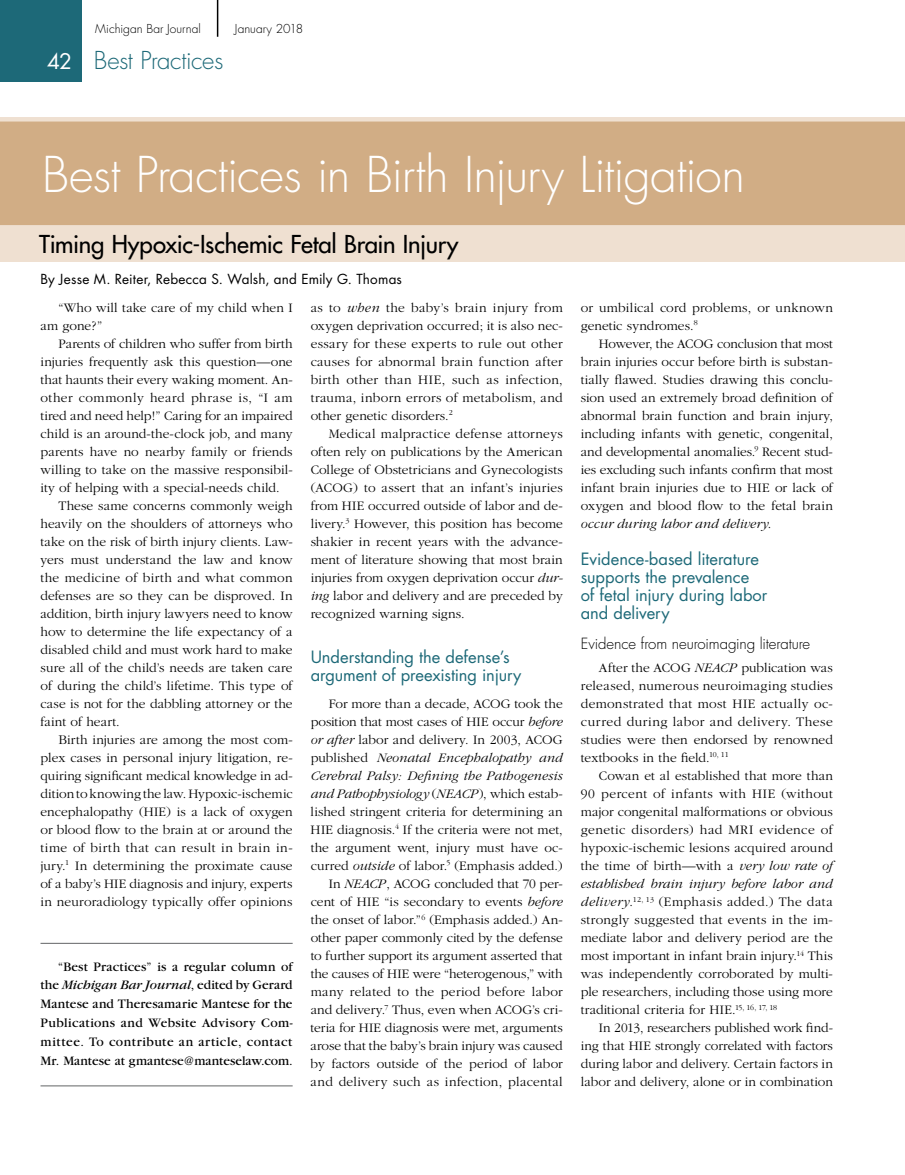
<style>
.page{position:relative;width:905px;height:1175px;background:#fff}
.page>*{position:absolute;margin:0;border:0;box-sizing:border-box;transform-origin:0 0}
.t1{font:300 48px "Futura";letter-spacing:-.02em;color:#fff}
.t2{font:24px "Futura";letter-spacing:-.01em;color:#000}
.t3{font:300 24px "Futura";letter-spacing:-.015em;color:#1d6978}
.t4{font:16.5px/18px "Futura";letter-spacing:-.005em;color:#1d6978}
.t5{font:300 15px "Futura";letter-spacing:-.01em;color:#000}
.t6{font:300 13.5px/18px "Garamond";letter-spacing:.005em;color:#000;text-align:justify}
.t7{font:13.5px/18.8px "Garamond";letter-spacing:.01em;color:#000;text-align:justify}
.t8{font:13.5px "Futura";letter-spacing:.015em;color:#000}
.t9{font:300 13.5px "Garamond";letter-spacing:.04em;color:#000}
.t10{font:300 13.5px "Garamond";letter-spacing:.035em;color:#000}
.t11{font:300 12px "Futura";color:#000}
.s1{font-weight:400;font-size:21px;color:#fff}
.s2{font-style:italic}
</style>
<div class="page">
<div style="left:0;top:0;width:82px;height:82px;background:#1d6978"></div>
<hr style="left:217px;top:0;width:1px;height:37px;background:#000">
<div style="left:0;top:225px;width:904px;height:36px;background:#efe0d1"></div>
<div style="left:0;top:117px;width:904px;height:108px;background:#d1ad85"></div>
<hr style="left:40px;top:943px;width:252px;height:1px;background:#636466">
<hr style="left:40px;top:1085px;width:252px;height:1px;background:#636466">
<p class="t11" style="left:95px;top:21px;width:107px">Michigan Bar Journal</p>
<p class="t11" style="left:235px;top:21px;width:70px">January 2018</p>
<h2 class="t3" style="left:47px;top:45px;width:178px"><span class="s1">42</span> Best Practices</h2>
<h1 class="t1" style="left:42px;top:143px;width:704px">Best Practices in Birth Injury Litigation</h1>
<h2 class="t2" style="left:39px;top:228px;width:421px">Timing Hypoxic-Ischemic Fetal Brain Injury</h2>
<p class="t8" style="left:40px;top:269px;width:363px">By Jesse M. Reiter, Rebecca S. Walsh, and Emily G. Thomas</p>
<p class="t6" style="left:41px;top:299px;width:253px;text-indent:18px">“Who will take care of my child when I am gone?”</p>
<p class="t6" style="left:58px;top:335px;width:236px">Parents of children who suffer from birth</p>
<p class="t6" style="left:41px;top:353px;width:254px">injuries frequently ask this question—one</p>
<p class="t6" style="left:41px;top:371px;width:254px">that haunts their every waking moment. An-</p>
<p class="t10" style="left:41px;top:390px;width:253px">other commonly heard phrase is, “I am</p>
<p class="t6" style="left:41px;top:407px;width:253px">tired and need help!” Caring for an impaired</p>
<p class="t6" style="left:41px;top:425px;width:254px">child is an around-the-clock job, and many</p>
<p class="t6" style="left:41px;top:443px;width:254px">parents have no nearby family or friends</p>
<p class="t6" style="left:41px;top:461px;width:254px">willing to take on the massive responsibil-</p>
<p class="t6" style="left:41px;top:479px;width:241px">ity of helping with a special-needs child.</p>
<p class="t6" style="left:58px;top:497px;width:236px">These same concerns commonly weigh</p>
<p class="t6" style="left:41px;top:515px;width:253px">heavily on the shoulders of attorneys who</p>
<p class="t6" style="left:41px;top:533px;width:254px">take on the risk of birth injury clients. Law-</p>
<p class="t6" style="left:41px;top:551px;width:254px">yers must understand the law and know</p>
<p class="t6" style="left:41px;top:569px;width:254px">the medicine of birth and what common</p>
<p class="t6" style="left:41px;top:587px;width:253px">defenses are so they can be disproved. In</p>
<p class="t6" style="left:41px;top:605px;width:253px">addition, birth injury lawyers need to know</p>
<p class="t6" style="left:41px;top:623px;width:254px">how to determine the life expectancy of a</p>
<p class="t6" style="left:41px;top:641px;width:254px">disabled child and must work hard to make</p>
<p class="t6" style="left:41px;top:659px;width:254px">sure all of the child’s needs are taken care</p>
<p class="t6" style="left:41px;top:677px;width:254px">of during the child’s lifetime. This type of</p>
<p class="t6" style="left:41px;top:695px;width:254px">case is not for the dabbling attorney or the</p>
<p class="t6" style="left:41px;top:713px;width:81px">faint of heart.</p>
<p class="t6" style="left:58px;top:731px;width:235px">Birth injuries are among the most com-</p>
<p class="t6" style="left:40px;top:749px;width:254px">plex cases in personal injury litigation, re-</p>
<p class="t6" style="left:40px;top:767px;width:254px">quiring significant medical knowledge in ad-</p>
<p class="t6" style="left:40px;top:785px;width:254px">dition to knowing the law. Hypoxic-ischemic</p>
<p class="t6" style="left:40px;top:803px;width:254px">encephalopathy (HIE) is a lack of oxygen</p>
<p class="t6" style="left:40px;top:821px;width:253px">or blood flow to the brain at or around the</p>
<p class="t9" style="left:40px;top:840px;width:254px">time of birth that can result in brain in-</p>
<p class="t6" style="left:40px;top:857px;width:254px">jury.<sup>1</sup> In determining the proximate cause</p>
<p class="t6" style="left:41px;top:875px;width:253px">of a baby’s HIE diagnosis and injury, experts</p>
<p class="t6" style="left:41px;top:893px;width:253px">in neuroradiology typically offer opinions</p>
<p class="t7" style="left:40px;top:957px;width:254px;text-indent:17px">“Best Practices” is a regular column of the <span class="s2">Michigan Bar Journal</span>, edited by Gerard Mantese and Theresamarie Mantese for the Publications and Website Advisory Com&shy;mittee. To contribute an article, contact Mr. Mantese at gmantese@manteselaw.com.</p>
<p class="t6" style="left:311px;top:299px;width:254px">as to <span class="s2">when</span> the baby’s brain injury from oxygen deprivation occurred; it is also nec&shy;essary for these experts to rule out other causes for abnormal brain function after birth other than HIE, such as infection, trauma, inborn errors of metabolism, and other genetic disorders.<sup>2</sup></p>
<p class="t6" style="left:311px;top:425px;width:254px;text-indent:18px">Medical malpractice defense attorneys often rely on publications by the American College of Obstetricians and Gynecologists (ACOG) to assert that an infant’s injuries from HIE occurred outside of labor and de&shy;livery.<sup>3</sup> However, this position has become shakier in recent years with the advance&shy;ment of literature showing that most brain injuries from oxygen deprivation occur <span class="s2">dur&shy;ing</span> labor and delivery and are preceded by recognized warning signs.</p>
<p class="t4" style="left:310px;top:647px;width:212px">Understanding the defense’s argument of preexisting injury</p>
<p class="t6" style="left:310px;top:695px;width:254px;text-align:right">For more than a decade, ACOG took the position that most cases of HIE occur <span class="s2">before or after</span> labor and delivery. In 2003, ACOG published <span class="s2">Neonatal Encephalopathy and Cerebral Palsy: Defining the Pathogenesis and Pathophysiology</span> (<span class="s2">NEACP</span>), which estab&shy;lished stringent criteria for determining an HIE diagnosis.<sup>4</sup> If the criteria were not met, the argument went, injury must have oc&shy;curred <span class="s2">outside</span> of labor.<sup>5</sup> (Emphasis added.)<br>In <span class="s2">NEACP</span>, ACOG concluded that 70 per&shy;cent of HIE “is secondary to events <span class="s2">before </span>the onset of labor.”<sup>6</sup> (Emphasis added.) An&shy;other paper commonly cited by the defense to further support its argument asserted that the causes of HIE were “heterogenous,” with many related to the period before labor and delivery.<sup>7</sup> Thus, even when ACOG’s cri&shy;teria for HIE diagnosis were met, arguments arose that the baby’s brain injury was caused by factors outside of the period of labor and delivery such as infection, placental</p>
<p class="t6" style="left:580px;top:299px;width:253px">or umbilical cord problems, or unknown genetic syndromes.<sup>8</sup></p>
<p class="t6" style="left:580px;top:335px;width:254px;text-indent:18px">However, the ACOG conclusion that most brain injuries occur before birth is substan&shy;tially flawed. Studies drawing this conclu&shy;sion used an extremely broad definition of abnormal brain function and brain injury, including infants with genetic, congenital, and developmental anomalies.<sup>9</sup> Recent stud&shy;ies excluding such infants confirm that most infant brain injuries due to HIE or lack of oxygen and blood flow to the fetal brain <span class="s2">occur during labor and delivery</span>.</p>
<p class="t4" style="left:580px;top:550px;width:188px">Evidence-based literature supports the prevalence<br>of fetal injury during labor and delivery</p>
<p class="t5" style="left:580px;top:634px;width:231px">Evidence from neuroimaging literature</p>
<p class="t6" style="left:580px;top:659px;width:254px;text-indent:18px">After the ACOG <span class="s2">NEACP</span> publication was released, numerous neuroimaging studies demonstrated that most HIE actually oc&shy;curred during labor and delivery. These studies were then endorsed by renowned textbooks in the field.<sup>10,</sup> <sup>11</sup></p>
<p class="t6" style="left:580px;top:767px;width:254px;text-indent:18px">Cowan et al established that more than 90 percent of infants with HIE (without major congenital malformations or obvious genetic disorders) had MRI evidence of hypoxic-ischemic lesions acquired around the time of birth—with a <span class="s2">very low rate of established brain injury before labor and delivery</span>.<sup>12,</sup> <sup>13</sup> (Emphasis added.) The data strongly suggested that events in the im&shy;mediate labor and delivery period are the most important in infant brain injury.<sup>14</sup> This was independently corroborated by multi&shy;ple researchers, including those using more traditional criteria for HIE.<sup>15,</sup> <sup>16,</sup> <sup>17,</sup> <sup>18</sup></p>
<p class="t6" style="left:580px;top:1019px;width:254px;text-indent:18px">In 2013, researchers published work find&shy;ing that HIE strongly correlated with factors during labor and delivery. Certain factors in labor and delivery, alone or in combination</p>
</div>
